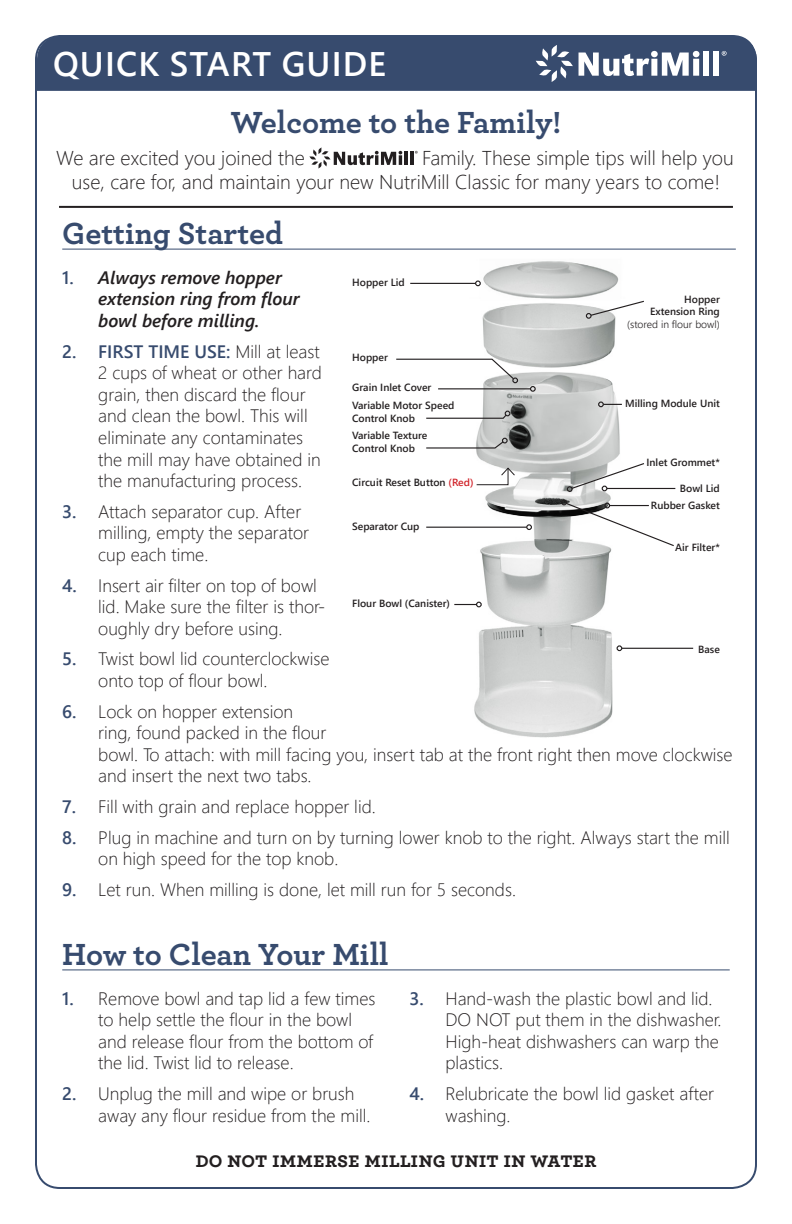
<style>
.page{position:relative;width:792px;height:1224px;background:#fff}
.page>*{position:absolute;margin:0;border:0;box-sizing:border-box;transform-origin:0 0}
.t1{font:34px "Webly Sleek UI Semibold";letter-spacing:.035em;color:#fff}
.t2{font:700 32px "Archer";letter-spacing:-.005em;color:#374b6e}
.t3{font:700 22px "Archer";color:#231f20}
.t4{font:20px/24px "Webly Sleek UI Light";color:#231f20}
.t5{font:18px/21.6px "Webly Sleek UI Light";color:#231f20}
.t6{font:italic 18px/21.6px "Webly Sleek UI Semibold";color:#231f20}
.Caption_Title{font:10.4px/12.6px "Webly Sleek UI Semibold";color:#231f20;text-align:right}
.Caption_Title-2{font:10.4px "Webly Sleek UI Semilight";color:#231f20}
.s1{font-style:normal;color:#374b6e}
.s2{font-family:"Webly Sleek UI Semibold";color:#374b6e}
.s3{color:#d1232a}
</style>
<div class="page">
<div style="left:37px;top:36px;width:720px;height:55px;background:#374b6e"></div>
<svg style="left:579px;top:51px;width:120px;height:25px"></svg>
<div style="left:703px;top:51px;width:6px;height:25px;background:#fff"></div>
<div style="left:713px;top:51px;width:6px;height:25px;background:#fff"></div>
<svg style="left:536px;top:45px;width:37px;height:37px"></svg>
<svg style="left:722px;top:51px;width:5px;height:5px"></svg>
<hr style="left:62px;top:249px;width:674px;height:1px;background:#374b6e">
<hr style="left:404px;top:151px;width:4px;height:14px;background:#231f20">
<hr style="left:410px;top:151px;width:4px;height:14px;background:#231f20">
<svg style="left:309px;top:147px;width:93px;height:21px"></svg>
<hr style="left:59px;top:206px;width:674px;height:2px;background:#231f20">
<hr style="left:62px;top:969px;width:668px;height:1px;background:#374b6e">
<img style="left:470px;top:261px;width:155px;height:477px">
<hr style="left:410px;top:283px;width:66px;height:1px;background:#231f20">
<svg style="left:475px;top:280px;width:6px;height:6px"></svg>
<svg style="left:586px;top:300px;width:58px;height:19px"></svg>
<hr style="left:426px;top:527px;width:101px;height:1px;background:#231f20">
<svg style="left:526px;top:524px;width:6px;height:6px"></svg>
<svg style="left:454px;top:602px;width:28px;height:5px"></svg>
<hr style="left:438px;top:388px;width:93px;height:1px;background:#231f20">
<svg style="left:530px;top:386px;width:6px;height:6px"></svg>
<svg style="left:396px;top:358px;width:122px;height:25px"></svg>
<svg style="left:598px;top:401px;width:24px;height:6px"></svg>
<svg style="left:426px;top:411px;width:84px;height:8px"></svg>
<svg style="left:426px;top:438px;width:82px;height:11px"></svg>
<svg style="left:476px;top:467px;width:40px;height:19px"></svg>
<hr style="left:607px;top:488px;width:68px;height:1px;background:#231f20">
<hr style="left:622px;top:648px;width:71px;height:1px;background:#231f20">
<svg style="left:617px;top:645px;width:5px;height:6px"></svg>
<svg style="left:561px;top:500px;width:113px;height:47px"></svg>
<svg style="left:567px;top:462px;width:78px;height:30px"></svg>
<h1 class="t1" style="left:53px;top:38px;width:335px">QUICK START GUIDE</h1>
<p class="t2" style="left:231px;top:97px;width:332px">Welcome to the Family!</p>
<p class="t4" style="left:56px;top:145px;width:250px">We are excited you joined the</p>
<p class="t4" style="left:72px;top:145px;width:663px;text-indent:350px">Family. These simple tips will help you use, care for, and maintain your new NutriMill Classic for many years to come!</p>
<p class="t2" style="left:62px;top:208px;width:222px">Getting Started</p>
<p class="t6" style="left:98px;top:266px;width:203px;text-indent:-36px"><span class="s1">1.</span> Always remove hopper extension ring from flour bowl before milling.</p>
<p class="t5" style="left:98px;top:340px;width:225px;text-indent:-36px"><span class="s2">2. FIRST TIME USE:</span> Mill at least<br>2 cups of wheat or other hard grain, then discard the flour and clean the bowl. This will eliminate any contaminates the mill may have obtained in the manufacturing process.</p>
<p class="t5" style="left:98px;top:500px;width:212px;text-indent:-36px"><span class="s2">3.</span> Attach separator cup. After milling, empty the separator cup each time.</p>
<p class="t5" style="left:98px;top:574px;width:229px;text-indent:-36px"><span class="s2">4.</span> Insert air filter on top of bowl lid. Make sure the filter is thor&shy;oughly dry before using.</p>
<p class="t5" style="left:98px;top:647px;width:233px;text-indent:-36px"><span class="s2">5.</span> Twist bowl lid counterclockwise onto top of flour bowl.</p>
<p class="t5" style="left:98px;top:700px;width:636px;text-indent:-36px"><span class="s2">6.</span> Lock on hopper extension<br>ring, found packed in the flour<br>bowl. To attach: with mill facing you, insert tab at the front right then move clockwise and insert the next two tabs.</p>
<p class="t5" style="left:62px;top:795px;width:315px"><span class="s2">7.</span> Fill with grain and replace hopper lid.</p>
<p class="t5" style="left:98px;top:826px;width:633px;text-indent:-36px"><span class="s2">8.</span> Plug in machine and turn on by turning lower knob to the right. Always start the mill on high speed for the top knob.</p>
<p class="t5" style="left:62px;top:878px;width:455px"><span class="s2">9.</span> Let run. When milling is done, let mill run for 5 seconds.</p>
<p class="Caption_Title" style="left:352px;top:276px;width:54px">Hopper Lid</p>
<p class="Caption_Title" style="left:650px;top:292px;width:71px">Hopper<br>Extension Ring</p>
<p class="Caption_Title-2" style="left:627px;top:317px;width:94px">(stored in flour bowl)</p>
<p class="Caption_Title" style="left:352px;top:351px;width:37px">Hopper</p>
<p class="Caption_Title" style="left:352px;top:381px;width:81px">Grain Inlet Cover</p>
<p class="Caption_Title" style="left:352px;top:399px;width:104px">Variable Motor Speed</p>
<p class="Caption_Title" style="left:625px;top:397px;width:96px">Milling Module Unit</p>
<p class="Caption_Title" style="left:352px;top:412px;width:64px">Control Knob</p>
<p class="Caption_Title" style="left:352px;top:429px;width:77px;text-align:left">Variable Texture<br>Control Knob</p>
<p class="Caption_Title" style="left:680px;top:482px;width:41px">Bowl Lid</p>
<p class="Caption_Title" style="left:651px;top:499px;width:70px">Rubber Gasket</p>
<p class="Caption_Title" style="left:647px;top:456px;width:75px">Inlet Grommet*</p>
<p class="Caption_Title" style="left:352px;top:476px;width:123px">Circuit Reset Button <span class="s3">(Red)</span></p>
<p class="Caption_Title" style="left:352px;top:520px;width:69px">Separator Cup</p>
<p class="Caption_Title" style="left:675px;top:540px;width:46px">Air Filter*</p>
<p class="Caption_Title" style="left:352px;top:597px;width:99px">Flour Bowl (Canister)</p>
<p class="Caption_Title" style="left:698px;top:643px;width:23px">Base</p>
<p class="t2" style="left:62px;top:929px;width:328px">How to Clean Your Mill</p>
<p class="t5" style="left:98px;top:987px;width:279px;text-indent:-36px"><span class="s2">1.</span> Remove bowl and tap lid a few times to help settle the flour in the bowl and release flour from the bottom of the lid. Twist lid to release.</p>
<p class="t5" style="left:98px;top:1082px;width:274px;text-indent:-36px"><span class="s2">2.</span> Unplug the mill and wipe or brush away any flour residue from the mill.</p>
<p class="t5" style="left:446px;top:987px;width:278px;text-indent:-36px"><span class="s2">3.</span> Hand-wash the plastic bowl and lid.<br>DO NOT put them in the dishwasher.<br>High-heat dishwashers can warp the plastics.</p>
<p class="t5" style="left:446px;top:1082px;width:270px;text-indent:-36px"><span class="s2">4.</span> Relubricate the bowl lid gasket after washing.</p>
<p class="t3" style="left:195px;top:1142px;width:403px">do not immerse milling unit in water</p>
</div>
